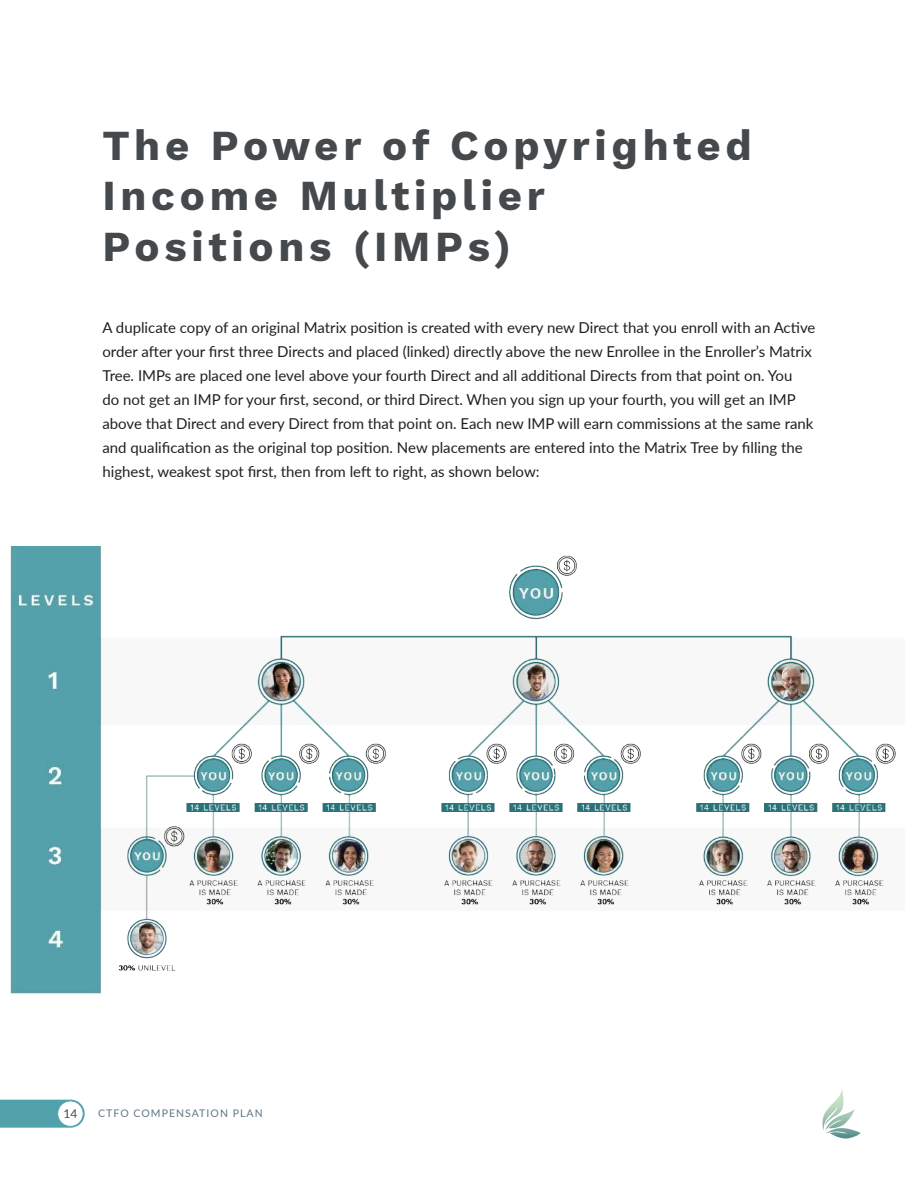
<style>
.page{position:relative;width:918px;height:1188px;background:#fff}
.page>*{position:absolute;margin:0;border:0;box-sizing:border-box;transform-origin:0 0}
.t1{font:42px/50.4px "Work Sans";letter-spacing:.115em;color:#45494c}
.t2{font:15px/24px "Lato";color:#231f20}
.t3{font:12px "Lato";color:#45494c}
.t4{font:10.5px "Lato";letter-spacing:.1em;color:#5e7682}
</style>
<div class="page">
<svg style="left:0;top:1100px;width:85px;height:28px;background:#5ca8af"></svg>
<div style="left:58px;top:1101px;width:25px;height:25px;background:#fff;border-radius:50%"></div>
<div style="left:57px;top:1101px;width:27px;height:26px;border:1px solid #51a2aa;border-radius:50%"></div>
<svg style="left:822px;top:1089px;width:39px;height:49px"></svg>
<img style="left:10px;top:547px;width:886px;height:447px">
<h1 class="t1" style="left:102px;top:119px;width:651px">The Power of Copyrighted<br>Income Multiplier<br>Positions (IMPs)</h1>
<p class="t2" style="left:102px;top:315px;width:715px">A duplicate copy of an original Matrix position is created with every new Direct that you enroll with an Active order after your first three Directs and placed (linked) directly above the new Enrollee in the Enroller’s Matrix Tree. IMPs are placed one level above your fourth Direct and all additional Directs from that point on. You<br>do not get an IMP for your first, second, or third Direct. When you sign up your fourth, you will get an IMP above that Direct and every Direct from that point on. Each new IMP will earn commissions at the same rank and qualification as the original top position. New placements are entered into the Matrix Tree by filling the highest, weakest spot first, then from left to right, as shown below:</p>
<p class="t3" style="left:63px;top:1105px;width:15px">14</p>
<p class="t4" style="left:98px;top:1106px;width:166px">CTFO COMPENSATION PLAN</p>
</div>
